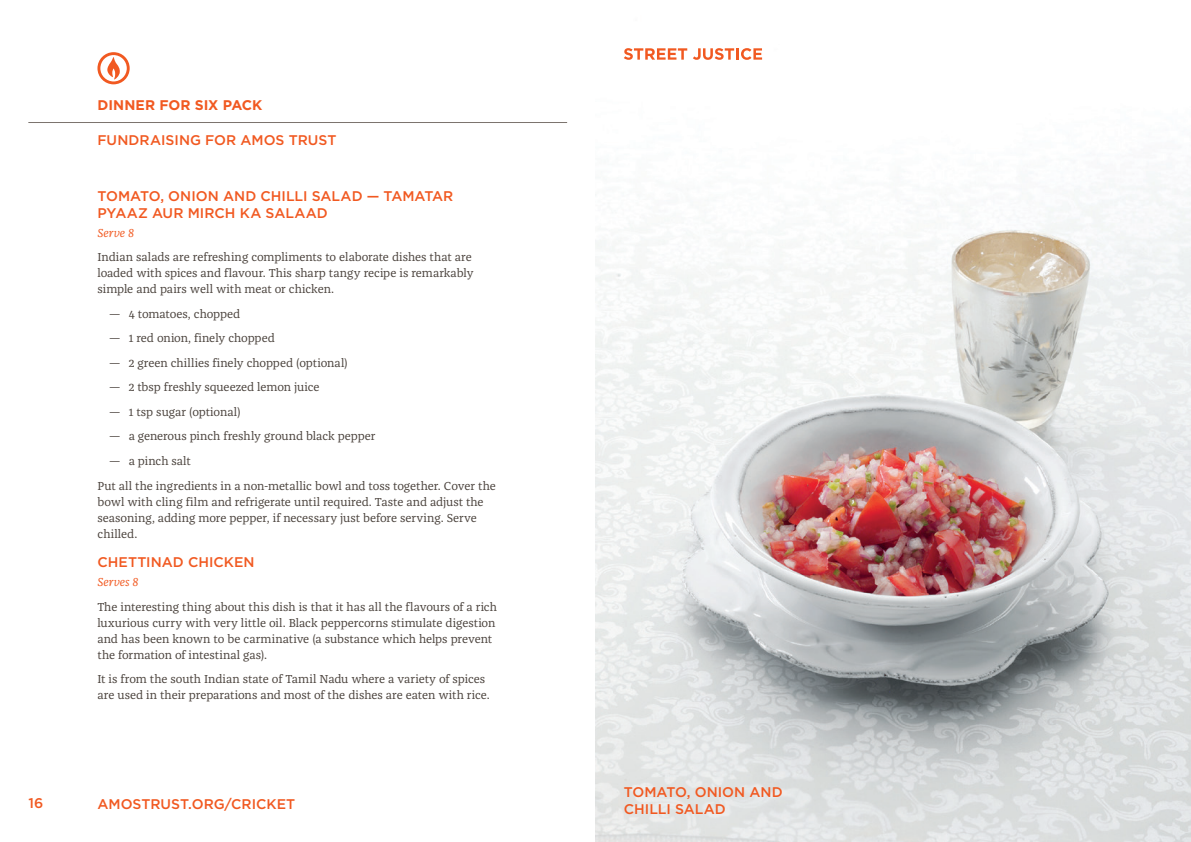
<style>
.page{position:relative;width:1191px;height:842px;background:#fff}
.page>*{position:absolute;margin:0;border:0;box-sizing:border-box;transform-origin:0 0}
.t1{font:500 14px/16.8px "Gotham";color:#f15921}
.t2{font:700 14px "Gotham HTF";color:#f15921}
.t3{font:12px/16px "Franziska OT";letter-spacing:-.01em;color:#4a423c}
.t4{font:italic 12px "Franziska OT";letter-spacing:-.005em;color:#f15921}
</style>
<div class="page">
<svg style="left:97px;top:52px;width:33px;height:32px"></svg>
<hr style="left:28px;top:122px;width:539px;height:1px;background:#7b736d">
<img style="left:595px;top:48px;width:596px;height:794px">
<svg style="left:624px;top:48px;width:63px;height:12px"></svg>
<svg style="left:693px;top:48px;width:69px;height:12px"></svg>
<p class="t1" style="left:28px;top:795px;width:16px">16</p>
<p class="t2" style="left:97px;top:97px;width:166px">DINNER FOR SIX PACK</p>
<p class="t1" style="left:97px;top:132px;width:241px">FUNDRAISING FOR AMOS TRUST</p>
<p class="t1" style="left:97px;top:188px;width:357px">TOMATO, ONION AND CHILLI SALAD — TAMATAR<br>PYAAZ AUR MIRCH KA SALAAD</p>
<p class="t4" style="left:97px;top:226px;width:38px">Serve 8</p>
<p class="t3" style="left:97px;top:250px;width:377px">Indian salads are refreshing compliments to elaborate dishes that are loaded with spices and flavour. This sharp tangy recipe is remarkably simple and pairs well with meat or chicken.</p>
<p class="t3" style="left:109px;top:306px;width:133px">— 4 tomatoes, chopped</p>
<p class="t3" style="left:109px;top:331px;width:167px">— 1 red onion, finely chopped</p>
<p class="t3" style="left:109px;top:355px;width:240px">— 2 green chillies finely chopped (optional)</p>
<p class="t3" style="left:109px;top:380px;width:212px">— 2 tbsp freshly squeezed lemon juice</p>
<p class="t3" style="left:109px;top:404px;width:133px">— 1 tsp sugar (optional)</p>
<p class="t3" style="left:109px;top:429px;width:268px">— a generous pinch freshly ground black pepper</p>
<p class="t3" style="left:97px;top:449px;width:400px;line-height:24.5px;text-indent:11px">— a pinch salt<br>Put all the ingredients in a non-metallic bowl and toss together. Cover the</p>
<p class="t3" style="left:97px;top:494px;width:388px">bowl with cling film and refrigerate until required. Taste and adjust the seasoning, adding more pepper, if necessary just before serving. Serve chilled.</p>
<p class="t1" style="left:97px;top:554px;width:159px">CHETTINAD CHICKEN</p>
<p class="t4" style="left:97px;top:575px;width:43px">Serves 8</p>
<p class="t3" style="left:97px;top:599px;width:401px">The interesting thing about this dish is that it has all the flavours of a rich luxurious curry with very little oil. Black peppercorns stimulate digestion and has been known to be carminative (a substance which helps prevent the formation of intestinal gas).</p>
<p class="t3" style="left:97px;top:671px;width:394px">It is from the south Indian state of Tamil Nadu where a variety of spices are used in their preparations and most of the dishes are eaten with rice.</p>
<p class="t1" style="left:97px;top:795px;width:199px">AMOSTRUST.ORG/CRICKET</p>
<p class="t1" style="left:624px;top:783px;width:160px">TOMATO, ONION AND<br>CHILLI SALAD</p>
</div>
